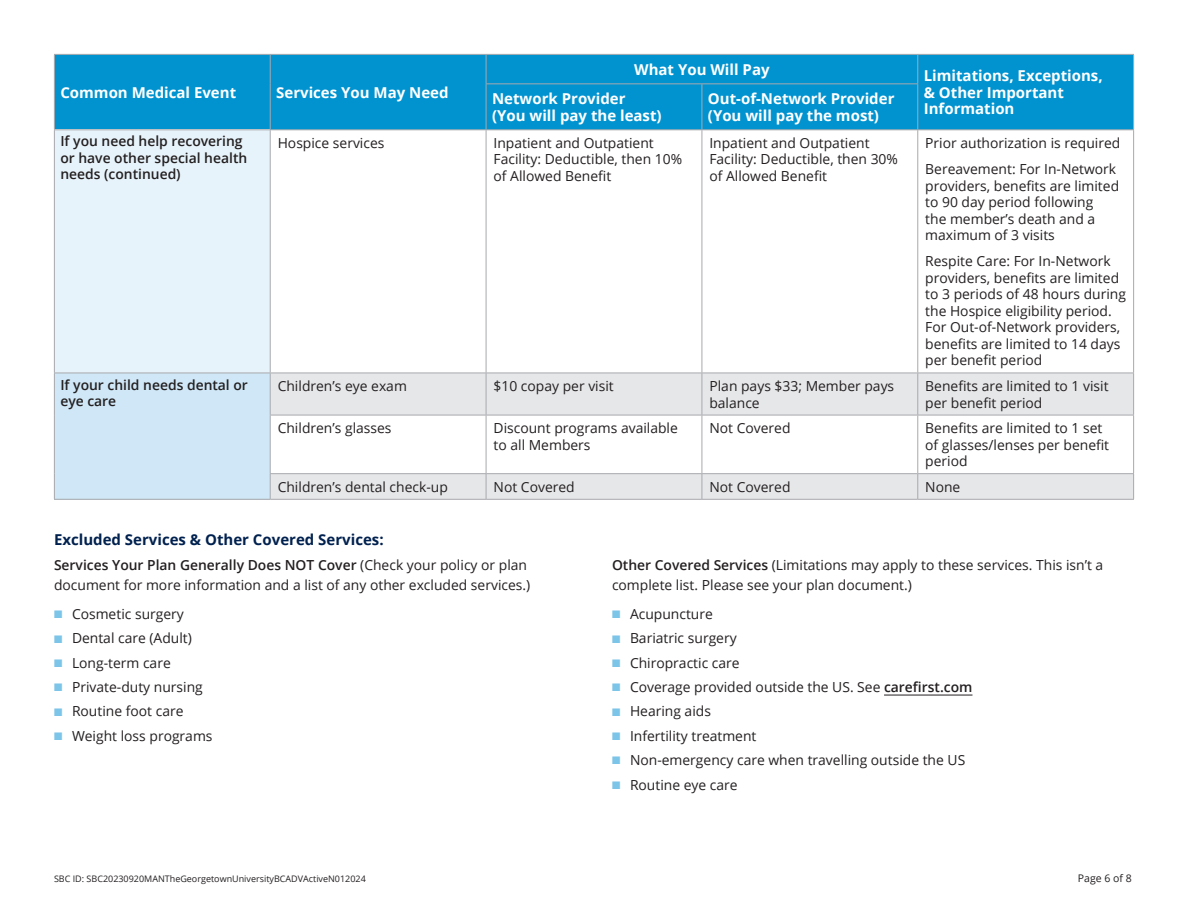
<style>
.page{position:relative;width:1188px;height:918px;background:#fff}
.page>*{position:absolute;margin:0;border:0;box-sizing:border-box;transform-origin:0 0}
.FLI-ChartHead{font:700 15px/16.5px "Open Sans";color:#fff}
.FLI-H3_Header{font:700 15px "Open Sans";color:#00214f}
.FLI-ChartBody-Regular{font:13.8px/16.5px "Open Sans";color:#231f20}
.FLI-BodyText{font:13.8px/19.5px "Open Sans";color:#231f20}
.FLI-ChartBody-Regular-2{font:600 13.8px/16.5px "Open Sans";color:#231f20}
.t1{font:10.5px "Open Sans";color:#231f20}
.t2{font:9px "Open Sans";color:#231f20}
.s1{font-weight:600}
.s2{color:#7cc4e8}
</style>
<div class="page">
<div style="left:55px;top:55px;width:1078px;height:74px;background:#0093d0"></div>
<div style="left:54px;top:130px;width:216px;height:243px;background:#e7f3fa"></div>
<div style="left:54px;top:373px;width:216px;height:126px;background:#cfe7f6"></div>
<svg style="left:271px;top:374px;width:862px;height:125px;fill:#e6e7e9"></svg>
<hr style="left:54px;top:54px;width:216px;height:1px;background:#a8a9ad">
<svg style="left:54px;top:55px;width:1px;height:29px"></svg>
<hr style="left:54px;top:84px;width:1px;height:45px;background:#a8a9ad">
<hr style="left:54px;top:129px;width:216px;height:1px;background:#a8a9ad">
<hr style="left:270px;top:54px;width:216px;height:1px;background:#a8a9ad">
<svg style="left:270px;top:55px;width:1px;height:29px"></svg>
<hr style="left:270px;top:84px;width:1px;height:45px;background:#a8a9ad">
<hr style="left:486px;top:84px;width:1px;height:45px;background:#a8a9ad">
<hr style="left:270px;top:129px;width:216px;height:1px;background:#a8a9ad">
<hr style="left:486px;top:54px;width:216px;height:1px;background:#a8a9ad">
<svg style="left:486px;top:55px;width:1px;height:28px"></svg>
<hr style="left:702px;top:54px;width:216px;height:1px;background:#a8a9ad">
<hr style="left:486px;top:83px;width:216px;height:1px;background:#a8a9ad">
<hr style="left:702px;top:83px;width:216px;height:1px;background:#a8a9ad">
<hr style="left:918px;top:54px;width:216px;height:1px;background:#a8a9ad">
<svg style="left:917px;top:55px;width:1px;height:28px"></svg>
<svg style="left:1133px;top:55px;width:1px;height:29px"></svg>
<hr style="left:917px;top:84px;width:1px;height:45px;background:#a8a9ad">
<hr style="left:1133px;top:84px;width:1px;height:45px;background:#a8a9ad">
<hr style="left:918px;top:129px;width:216px;height:1px;background:#a8a9ad">
<hr style="left:54px;top:130px;width:1px;height:243px;background:#a8a9ad">
<hr style="left:270px;top:130px;width:1px;height:243px;background:#a8a9ad">
<hr style="left:486px;top:130px;width:1px;height:243px;background:#a8a9ad">
<hr style="left:702px;top:130px;width:1px;height:243px;background:#a8a9ad">
<hr style="left:917px;top:130px;width:1px;height:243px;background:#a8a9ad">
<hr style="left:1133px;top:130px;width:1px;height:243px;background:#a8a9ad">
<hr style="left:486px;top:373px;width:1px;height:42px;background:#a8a9ad">
<hr style="left:702px;top:373px;width:1px;height:42px;background:#a8a9ad">
<hr style="left:917px;top:373px;width:1px;height:42px;background:#a8a9ad">
<hr style="left:1133px;top:373px;width:1px;height:42px;background:#a8a9ad">
<hr style="left:486px;top:415px;width:1px;height:58px;background:#a8a9ad">
<hr style="left:702px;top:415px;width:1px;height:58px;background:#a8a9ad">
<hr style="left:917px;top:415px;width:1px;height:58px;background:#a8a9ad">
<hr style="left:1133px;top:415px;width:1px;height:58px;background:#a8a9ad">
<svg style="left:486px;top:474px;width:1px;height:25px"></svg>
<svg style="left:702px;top:474px;width:1px;height:25px"></svg>
<svg style="left:917px;top:474px;width:1px;height:25px"></svg>
<svg style="left:1133px;top:474px;width:1px;height:25px"></svg>
<hr style="left:54px;top:373px;width:216px;height:1px;background:#a8a9ad">
<hr style="left:54px;top:373px;width:1px;height:42px;background:#a8a9ad">
<hr style="left:270px;top:373px;width:1px;height:42px;background:#a8a9ad">
<hr style="left:54px;top:415px;width:1px;height:59px;background:#a8a9ad">
<hr style="left:270px;top:415px;width:1px;height:58px;background:#a8a9ad">
<svg style="left:54px;top:474px;width:1px;height:25px"></svg>
<svg style="left:270px;top:474px;width:1px;height:25px"></svg>
<hr style="left:54px;top:499px;width:216px;height:1px;background:#a8a9ad">
<hr style="left:270px;top:373px;width:216px;height:1px;background:#a8a9ad">
<hr style="left:486px;top:373px;width:216px;height:1px;background:#a8a9ad">
<hr style="left:702px;top:373px;width:216px;height:1px;background:#a8a9ad">
<hr style="left:918px;top:373px;width:216px;height:1px;background:#a8a9ad">
<hr style="left:270px;top:415px;width:216px;height:1px;background:#a8a9ad">
<hr style="left:486px;top:415px;width:216px;height:1px;background:#a8a9ad">
<hr style="left:702px;top:415px;width:216px;height:1px;background:#a8a9ad">
<hr style="left:918px;top:415px;width:216px;height:1px;background:#a8a9ad">
<hr style="left:270px;top:473px;width:216px;height:1px;background:#a8a9ad">
<hr style="left:486px;top:473px;width:216px;height:1px;background:#a8a9ad">
<hr style="left:702px;top:473px;width:216px;height:1px;background:#a8a9ad">
<hr style="left:918px;top:473px;width:216px;height:1px;background:#a8a9ad">
<hr style="left:270px;top:499px;width:216px;height:1px;background:#a8a9ad">
<hr style="left:486px;top:499px;width:216px;height:1px;background:#a8a9ad">
<hr style="left:702px;top:499px;width:216px;height:1px;background:#a8a9ad">
<hr style="left:918px;top:499px;width:216px;height:1px;background:#a8a9ad">
<hr style="left:702px;top:84px;width:1px;height:45px;background:#a8a9ad">
<hr style="left:486px;top:129px;width:216px;height:1px;background:#a8a9ad">
<hr style="left:702px;top:129px;width:216px;height:1px;background:#a8a9ad">
<hr style="left:884px;top:695px;width:88px;height:1px;background:#231f20">
<p class="FLI-ChartHead" style="left:60px;top:84px;width:177px">Common Medical Event</p>
<p class="FLI-ChartHead" style="left:276px;top:84px;width:174px">Services You May Need</p>
<p class="FLI-ChartHead" style="left:634px;top:61px;width:137px">What You Will Pay</p>
<p class="FLI-ChartHead" style="left:924px;top:67px;width:181px">Limitations, Exceptions, &amp; Other Important<br>Information</p>
<p class="FLI-ChartHead" style="left:708px;top:90px;width:188px">Out-of-Network Provider (You will pay the most)</p>
<p class="FLI-ChartHead" style="left:492px;top:90px;width:135px">Network Provider</p>
<p class="FLI-ChartHead" style="left:492px;top:107px;width:171px">(You will pay the least)</p>
<p class="FLI-ChartBody-Regular-2" style="left:60px;top:133px;width:188px">If you need help recovering or have other special health needs (continued)</p>
<p class="FLI-ChartBody-Regular" style="left:278px;top:134px;width:108px">Hospice services</p>
<p class="FLI-ChartBody-Regular" style="left:494px;top:134px;width:190px">Inpatient and Outpatient<br>Facility: Deductible, then 10% of Allowed Benefit</p>
<p class="FLI-ChartBody-Regular" style="left:709px;top:134px;width:190px">Inpatient and Outpatient<br>Facility: Deductible, then 30% of Allowed Benefit</p>
<p class="FLI-ChartBody-Regular" style="left:925px;top:134px;width:197px">Prior authorization is required</p>
<p class="FLI-ChartBody-Regular" style="left:925px;top:161px;width:195px">Bereavement: For In-Network providers, benefits are limited to 90 day period following<br>the member’s death and a maximum of 3 visits</p>
<p class="FLI-ChartBody-Regular" style="left:925px;top:253px;width:202px">Respite Care: For In-Network providers, benefits are limited to 3 periods of 48 hours during the Hospice eligibility period.<br>For Out-of-Network providers, benefits are limited to 14 days per benefit period</p>
<p class="FLI-ChartBody-Regular-2" style="left:60px;top:376px;width:189px">If your child needs dental or eye care</p>
<p class="FLI-ChartBody-Regular" style="left:278px;top:377px;width:131px">Children’s eye exam</p>
<p class="FLI-ChartBody-Regular" style="left:494px;top:377px;width:122px">$10 copay per visit</p>
<p class="FLI-ChartBody-Regular" style="left:709px;top:377px;width:186px">Plan pays $33; Member pays balance</p>
<p class="FLI-ChartBody-Regular" style="left:925px;top:377px;width:185px">Benefits are limited to 1 visit per benefit period</p>
<p class="FLI-ChartBody-Regular" style="left:278px;top:420px;width:115px">Children’s glasses</p>
<p class="FLI-ChartBody-Regular" style="left:494px;top:420px;width:186px">Discount programs available to all Members</p>
<p class="FLI-ChartBody-Regular" style="left:709px;top:420px;width:83px">Not Covered</p>
<p class="FLI-ChartBody-Regular" style="left:925px;top:420px;width:185px">Benefits are limited to 1 set of glasses/lenses per benefit period</p>
<p class="FLI-ChartBody-Regular" style="left:278px;top:478px;width:172px">Children’s dental check-up</p>
<p class="FLI-ChartBody-Regular" style="left:494px;top:478px;width:83px">Not Covered</p>
<p class="FLI-ChartBody-Regular" style="left:709px;top:478px;width:83px">Not Covered</p>
<p class="FLI-ChartBody-Regular" style="left:925px;top:478px;width:37px">None</p>
<p class="FLI-H3_Header" style="left:54px;top:529px;width:331px">Excluded Services &amp; Other Covered Services:</p>
<p class="FLI-BodyText" style="left:54px;top:555px;width:478px"><span class="s1">Services Your Plan Generally Does NOT Cover</span> (Check your policy or plan document for more information and a list of any other excluded services.)</p>
<p class="FLI-ChartBody-Regular" style="left:54px;top:605px;width:131px"><span class="s2">■</span> Cosmetic surgery</p>
<p class="FLI-ChartBody-Regular" style="left:54px;top:630px;width:139px"><span class="s2">■</span> Dental care (Adult)</p>
<p class="FLI-ChartBody-Regular" style="left:54px;top:654px;width:118px"><span class="s2">■</span> Long-term care</p>
<p class="FLI-ChartBody-Regular" style="left:54px;top:678px;width:150px"><span class="s2">■</span> Private-duty nursing</p>
<p class="FLI-ChartBody-Regular" style="left:54px;top:703px;width:131px"><span class="s2">■</span> Routine foot care</p>
<p class="FLI-ChartBody-Regular" style="left:54px;top:727px;width:160px"><span class="s2">■</span> Weight loss programs</p>
<p class="FLI-BodyText" style="left:612px;top:555px;width:493px"><span class="s1">Other Covered Services</span> (Limitations may apply to these services. This isn’t a complete list. Please see your plan document.)</p>
<p class="FLI-ChartBody-Regular" style="left:612px;top:605px;width:102px"><span class="s2">■</span> Acupuncture</p>
<p class="FLI-ChartBody-Regular" style="left:612px;top:630px;width:126px"><span class="s2">■</span> Bariatric surgery</p>
<p class="FLI-ChartBody-Regular" style="left:612px;top:654px;width:129px"><span class="s2">■</span> Chiropractic care</p>
<p class="FLI-ChartBody-Regular" style="left:612px;top:678px;width:362px"><span class="s2">■</span> Coverage provided outside the US. See <span class="s1">carefirst.com</span></p>
<p class="FLI-ChartBody-Regular" style="left:612px;top:703px;width:100px"><span class="s2">■</span> Hearing aids</p>
<p class="FLI-ChartBody-Regular" style="left:612px;top:727px;width:146px"><span class="s2">■</span> Infertility treatment</p>
<p class="FLI-ChartBody-Regular" style="left:612px;top:752px;width:355px"><span class="s2">■</span> Non-emergency care when travelling outside the US</p>
<p class="FLI-ChartBody-Regular" style="left:612px;top:776px;width:127px"><span class="s2">■</span> Routine eye care</p>
<p class="t2" style="left:54px;top:873px;width:313px">SBC ID: SBC20230920MANTheGeorgetownUniversityBCADVActiveN012024</p>
<p class="t1" style="left:1078px;top:871px;width:55px">Page 6 of 8</p>
</div>
